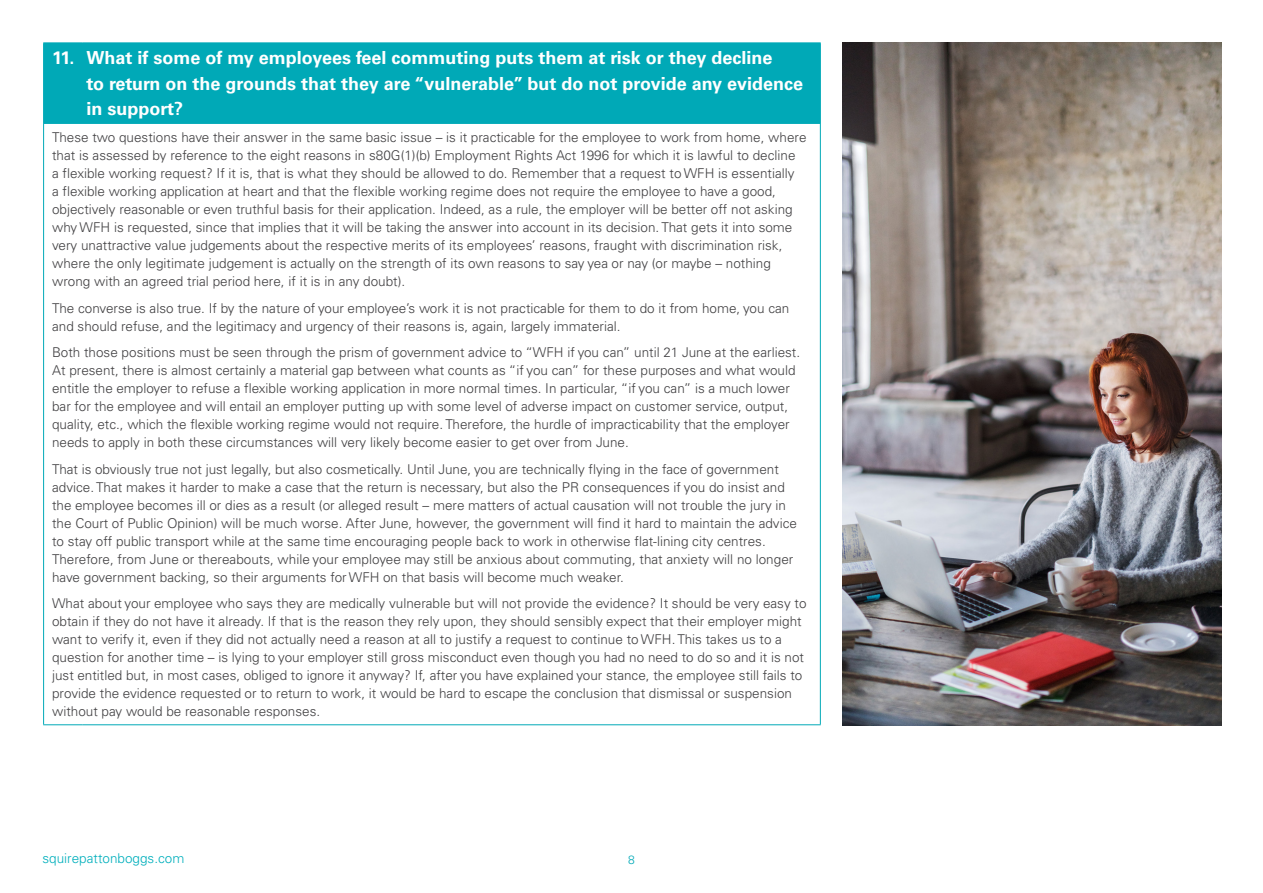
<style>
.page{position:relative;width:1263px;height:893px;background:#fff}
.page>*{position:absolute;margin:0;border:0;box-sizing:border-box;transform-origin:0 0}
.t1{font:700 18px/25.5px "Univers LTCYR 65";color:#fff}
.t2{font:300 13.5px/18px "Univers LTCYR 45";color:#414042}
.t3{font:300 13.5px "Univers LTCYR 45";color:#00afbc}
.t4{font:300 12px "Univers LTCYR 45";color:#00a9b7}
</style>
<div class="page">
<div style="left:44px;top:44px;width:776px;height:80px;background:#00a9b7"></div>
<hr style="left:43px;top:43px;width:39px;height:1px;background:#00a9b7">
<hr style="left:43px;top:43px;width:1px;height:81px;background:#00a9b7">
<hr style="left:82px;top:43px;width:739px;height:1px;background:#00a9b7">
<hr style="left:820px;top:43px;width:1px;height:81px;background:#00a9b7">
<hr style="left:43px;top:124px;width:1px;height:600px;background:#00a9b7">
<hr style="left:820px;top:124px;width:1px;height:600px;background:#00a9b7">
<hr style="left:43px;top:724px;width:39px;height:1px;background:#00a9b7">
<hr style="left:82px;top:724px;width:739px;height:1px;background:#00a9b7">
<img style="left:842px;top:43px;width:379px;height:682px">
<h1 class="t1" style="left:86px;top:44px;width:718px;text-indent:-34px">11. What if some of my employees feel commuting puts them at risk or they decline<br>to return on the grounds that they are “vulnerable” but do not provide any evidence in support?</h1>
<p class="t2" style="left:52px;top:128px;width:756px">These two questions have their answer in the same basic issue – is it practicable for the employee to work from home, where that is assessed by reference to the eight reasons in s80G(1)(b) Employment Rights Act 1996 for which it is lawful to decline<br>a flexible working request? If it is, that is what they should be allowed to do. Remember that a request to WFH is essentially<br>a flexible working application at heart and that the flexible working regime does not require the employee to have a good, objectively reasonable or even truthful basis for their application. Indeed, as a rule, the employer will be better off not asking why WFH is requested, since that implies that it will be taking the answer into account in its decision. That gets it into some very unattractive value judgements about the respective merits of its employees’ reasons, fraught with discrimination risk, where the only legitimate judgement is actually on the strength of its own reasons to say yea or nay (or maybe – nothing wrong with an agreed trial period here, if it is in any doubt).</p>
<p class="t2" style="left:52px;top:299px;width:739px">The converse is also true. If by the nature of your employee’s work it is not practicable for them to do it from home, you can and should refuse, and the legitimacy and urgency of their reasons is, again, largely immaterial.</p>
<p class="t2" style="left:52px;top:343px;width:750px">Both those positions must be seen through the prism of government advice to “WFH if you can” until 21 June at the earliest.<br>At present, there is almost certainly a material gap between what counts as “if you can” for these purposes and what would entitle the employer to refuse a flexible working application in more normal times. In particular, “if you can” is a much lower bar for the employee and will entail an employer putting up with some level of adverse impact on customer service, output, quality, etc., which the flexible working regime would not require. Therefore, the hurdle of impracticability that the employer needs to apply in both these circumstances will very likely become easier to get over from June.</p>
<p class="t2" style="left:52px;top:460px;width:746px">That is obviously true not just legally, but also cosmetically. Until June, you are technically flying in the face of government advice. That makes it harder to make a case that the return is necessary, but also the PR consequences if you do insist and the employee becomes ill or dies as a result (or alleged result – mere matters of actual causation will not trouble the jury in the Court of Public Opinion) will be much worse. After June, however, the government will find it hard to maintain the advice to stay off public transport while at the same time encouraging people back to work in otherwise flat-lining city centres.<br>Therefore, from June or thereabouts, while your employee may still be anxious about commuting, that anxiety will no longer have government backing, so their arguments for WFH on that basis will become much weaker.</p>
<p class="t2" style="left:52px;top:594px;width:756px">What about your employee who says they are medically vulnerable but will not provide the evidence? It should be very easy to obtain if they do not have it already. If that is the reason they rely upon, they should sensibly expect that their employer might want to verify it, even if they did not actually need a reason at all to justify a request to continue to WFH. This takes us to a question for another time – is lying to your employer still gross misconduct even though you had no need to do so and it is not just entitled but, in most cases, obliged to ignore it anyway? If, after you have explained your stance, the employee still fails to provide the evidence requested or to return to work, it would be hard to escape the conclusion that dismissal or suspension without pay would be reasonable responses.</p>
<p class="t3" style="left:43px;top:850px;width:143px">squirepattonboggs.com</p>
<p class="t4" style="left:628px;top:851px;width:8px">8</p>
</div>
